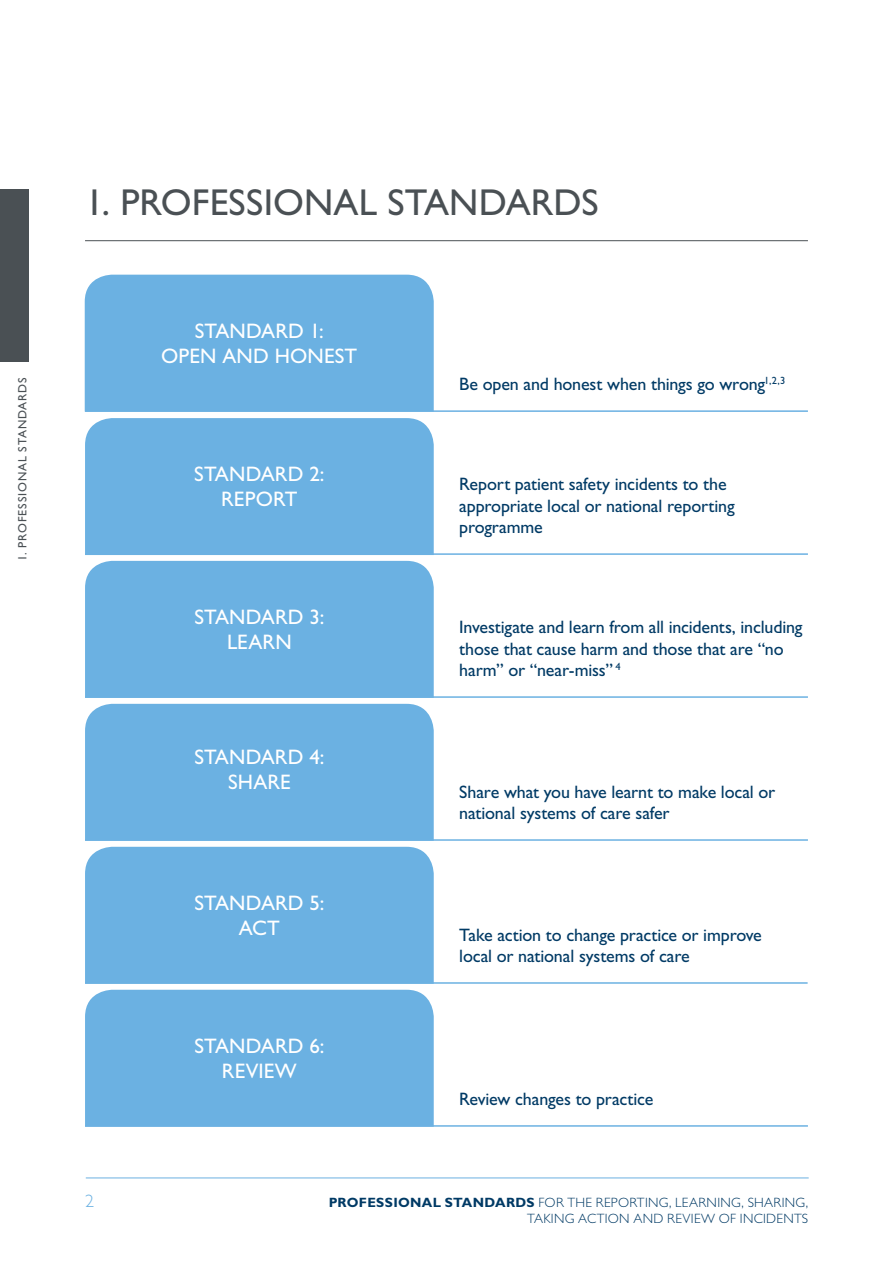
<style>
.page{position:relative;width:893px;height:1263px;background:#fff}
.page>*{position:absolute;margin:0;border:0;box-sizing:border-box;transform-origin:0 0}
.Header_1__no_subhead{font:37.5px "Gill Sans Std";letter-spacing:.005em;color:#4a5054}
.t1{font:21px/25.2px "Gill Sans Std";letter-spacing:.005em;color:#fff;text-align:center}
.Body{font:18px/21.6px "Gill Sans Std";letter-spacing:-.01em;color:#003a65}
.Body-2{font:300 18px "Gill Sans Std";color:#6bb1e2}
.t2{font:300 13.5px/16.2px "Gill Sans Std";letter-spacing:.02em;color:#003a65;text-align:right}
.t3{font:12px "Gill Sans Std";letter-spacing:.075em;color:#4a5054}
.s1{font-weight:700}
</style>
<div class="page">
<hr style="left:86px;top:1178px;width:723px;height:1px;background:#6bb1e2">
<div style="left:0;top:189px;width:29px;height:173px;background:#4a5054"></div>
<hr style="left:85px;top:240px;width:723px;height:1px;background:#4a5054">
<div style="left:85px;top:275px;width:349px;height:135px;background:#6bb1e2"></div>
<div style="left:85px;top:418px;width:349px;height:135px;background:#6bb1e2"></div>
<div style="left:85px;top:561px;width:349px;height:135px;background:#6bb1e2"></div>
<div style="left:85px;top:704px;width:349px;height:135px;background:#6bb1e2"></div>
<div style="left:85px;top:847px;width:349px;height:135px;background:#6bb1e2"></div>
<div style="left:85px;top:990px;width:349px;height:135px;background:#6bb1e2"></div>
<hr style="left:85px;top:553px;width:723px;height:2px;background:#6bb1e2">
<hr style="left:85px;top:410px;width:723px;height:2px;background:#6bb1e2">
<hr style="left:85px;top:696px;width:723px;height:2px;background:#6bb1e2">
<hr style="left:85px;top:839px;width:723px;height:2px;background:#6bb1e2">
<hr style="left:85px;top:982px;width:723px;height:2px;background:#6bb1e2">
<hr style="left:85px;top:1125px;width:723px;height:2px;background:#6bb1e2">
<p class="t3" style="left:16px;top:561px;width:185px;rotate:-90deg">1. PROFESSIONAL STANDARDS</p>
<p class="Header_1__no_subhead" style="left:85px;top:181px;width:515px">1. PROFESSIONAL STANDARDS</p>
<p class="Body-2" style="left:85px;top:1191px;width:10px">2</p>
<p class="t1" style="left:161px;top:318px;width:198px">STANDARD 1:<br>OPEN AND HONEST</p>
<p class="t1" style="left:194px;top:461px;width:132px">STANDARD 2:<br>REPORT</p>
<p class="t1" style="left:194px;top:604px;width:131px">STANDARD 3:<br>LEARN</p>
<p class="t1" style="left:194px;top:744px;width:132px">STANDARD 4:<br>SHARE</p>
<p class="t1" style="left:194px;top:890px;width:131px">STANDARD 5:<br>ACT</p>
<p class="t1" style="left:194px;top:1033px;width:132px">STANDARD 6:<br>REVIEW</p>
<p class="Body" style="left:459px;top:373px;width:328px">Be open and honest when things go wrong<sup>1,2,3</sup></p>
<p class="Body" style="left:459px;top:473px;width:277px">Report patient safety incidents to the appropriate local or national reporting programme</p>
<p class="Body" style="left:459px;top:616px;width:345px">Investigate and learn from all incidents, including those that cause harm and those that are “no harm” or “near-miss” <sup>4</sup></p>
<p class="Body" style="left:459px;top:781px;width:318px">Share what you have learnt to make local or national systems of care safer</p>
<p class="Body" style="left:459px;top:924px;width:304px">Take action to change practice or improve local or national systems of care</p>
<p class="Body" style="left:459px;top:1088px;width:196px">Review changes to practice</p>
<p class="t2" style="left:329px;top:1195px;width:481px"><span class="s1">PROFESSIONAL STANDARDS</span> FOR THE REPORTING, LEARNING, SHARING,<br>TAKING ACTION AND REVIEW OF INCIDENTS</p>
</div>
